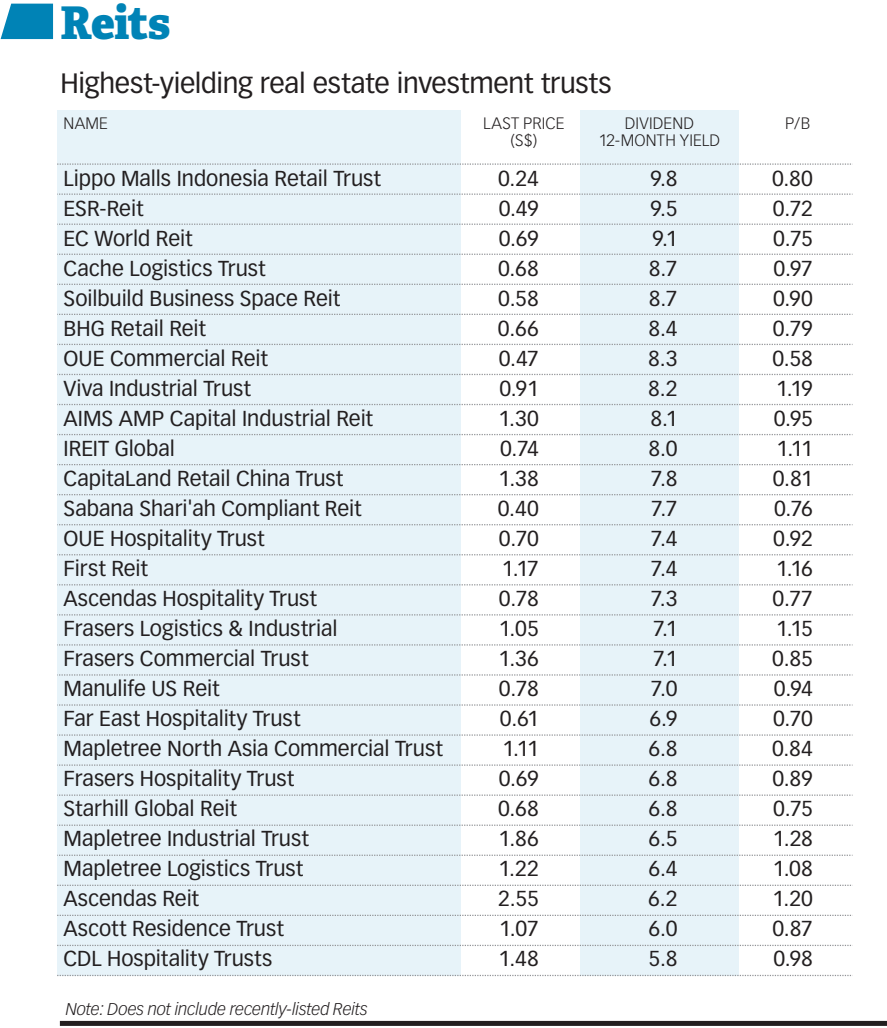
<style>
.page{position:relative;width:887px;height:1028px;background:#fff}
.page>*{position:absolute;margin:0;border:0;box-sizing:border-box;transform-origin:0 0}
.t1{font:800 45px "Adelle";letter-spacing:-.02em;color:#0083b6}
.t2{font:27.5px "Vectora LH";letter-spacing:-.01em;color:#231f20}
.t3{font:21.25px "Vectora LH";color:#231f20}
.t4{font:italic 300 16.75px "Vectora LH";letter-spacing:-.01em;color:#231f20}
.t5{font:300 16.25px/17.5px "Vectora LH";letter-spacing:.015em;color:#231f20;text-align:center}
</style>
<div class="page">
<div style="left:58px;top:110px;width:403px;height:865px;background:#e7f3f9"></div>
<div style="left:580px;top:110px;width:158px;height:865px;background:#e7f3f9"></div>
<svg style="left:57px;top:163px;width:794px;height:2px"></svg>
<svg style="left:57px;top:193px;width:796px;height:2px"></svg>
<svg style="left:57px;top:223px;width:796px;height:2px"></svg>
<svg style="left:57px;top:254px;width:796px;height:1px"></svg>
<svg style="left:57px;top:284px;width:796px;height:1px"></svg>
<svg style="left:57px;top:314px;width:796px;height:1px"></svg>
<svg style="left:57px;top:344px;width:796px;height:1px"></svg>
<svg style="left:57px;top:374px;width:796px;height:1px"></svg>
<svg style="left:57px;top:404px;width:796px;height:1px"></svg>
<svg style="left:57px;top:434px;width:796px;height:1px"></svg>
<svg style="left:57px;top:464px;width:796px;height:1px"></svg>
<svg style="left:57px;top:494px;width:796px;height:1px"></svg>
<svg style="left:57px;top:524px;width:796px;height:1px"></svg>
<svg style="left:57px;top:554px;width:796px;height:1px"></svg>
<svg style="left:57px;top:584px;width:796px;height:1px"></svg>
<svg style="left:57px;top:614px;width:796px;height:1px"></svg>
<svg style="left:57px;top:644px;width:796px;height:1px"></svg>
<svg style="left:57px;top:674px;width:796px;height:1px"></svg>
<svg style="left:57px;top:704px;width:796px;height:1px"></svg>
<svg style="left:57px;top:734px;width:796px;height:1px"></svg>
<svg style="left:57px;top:764px;width:796px;height:1px"></svg>
<svg style="left:57px;top:794px;width:796px;height:1px"></svg>
<svg style="left:57px;top:824px;width:796px;height:2px"></svg>
<svg style="left:57px;top:854px;width:796px;height:2px"></svg>
<svg style="left:57px;top:884px;width:794px;height:2px"></svg>
<svg style="left:57px;top:914px;width:794px;height:2px"></svg>
<svg style="left:57px;top:944px;width:794px;height:2px"></svg>
<svg style="left:57px;top:974px;width:794px;height:2px"></svg>
<svg style="left:1px;top:4px;width:52px;height:35px;background:#178ebc"></svg>
<div style="left:60px;top:1020px;width:827px;height:5px;background:#231f20"></div>
<h1 class="t1" style="left:61px;top:-11px;width:111px">Reits</h1>
<p class="t2" style="left:61px;top:67px;width:552px">Highest-yielding real estate investment trusts</p>
<p class="t5" style="left:64px;top:114px;width:46px">NAME</p>
<p class="t5" style="left:483px;top:114px;width:83px">LAST PRICE (S$)</p>
<p class="t5" style="left:599px;top:114px;width:123px">DIVIDEND<br>12-MONTH YIELD</p>
<p class="t5" style="left:785px;top:114px;width:27px">P/B</p>
<p class="t3" style="left:64px;top:166px;width:319px">Lippo Malls Indonesia Retail Trust</p>
<p class="t3" style="left:498px;top:166px;width:42px">0.24</p>
<p class="t3" style="left:650px;top:166px;width:29px">9.8</p>
<p class="t3" style="left:772px;top:166px;width:42px">0.80</p>
<p class="t3" style="left:64px;top:196px;width:81px">ESR-Reit</p>
<p class="t3" style="left:499px;top:196px;width:42px">0.49</p>
<p class="t3" style="left:650px;top:196px;width:29px">9.5</p>
<p class="t3" style="left:773px;top:196px;width:42px">0.72</p>
<p class="t3" style="left:64px;top:226px;width:130px">EC World Reit</p>
<p class="t3" style="left:499px;top:226px;width:42px">0.69</p>
<p class="t3" style="left:652px;top:226px;width:27px">9.1</p>
<p class="t3" style="left:773px;top:226px;width:41px">0.75</p>
<p class="t3" style="left:64px;top:256px;width:204px">Cache Logistics Trust</p>
<p class="t3" style="left:498px;top:256px;width:42px">0.68</p>
<p class="t3" style="left:649px;top:256px;width:30px">8.7</p>
<p class="t3" style="left:773px;top:256px;width:41px">0.97</p>
<p class="t3" style="left:64px;top:286px;width:278px">Soilbuild Business Space Reit</p>
<p class="t3" style="left:498px;top:286px;width:42px">0.58</p>
<p class="t3" style="left:649px;top:286px;width:30px">8.7</p>
<p class="t3" style="left:773px;top:286px;width:41px">0.90</p>
<p class="t3" style="left:64px;top:316px;width:144px">BHG Retail Reit</p>
<p class="t3" style="left:498px;top:316px;width:42px">0.66</p>
<p class="t3" style="left:648px;top:316px;width:31px">8.4</p>
<p class="t3" style="left:773px;top:316px;width:42px">0.79</p>
<p class="t3" style="left:64px;top:346px;width:206px">OUE Commercial Reit</p>
<p class="t3" style="left:499px;top:346px;width:42px">0.47</p>
<p class="t3" style="left:648px;top:346px;width:31px">8.3</p>
<p class="t3" style="left:772px;top:346px;width:42px">0.58</p>
<p class="t3" style="left:64px;top:376px;width:189px">Viva Industrial Trust</p>
<p class="t3" style="left:499px;top:376px;width:41px">0.91</p>
<p class="t3" style="left:648px;top:376px;width:31px">8.2</p>
<p class="t3" style="left:776px;top:376px;width:38px">1.19</p>
<p class="t3" style="left:64px;top:406px;width:311px">AIMS AMP Capital Industrial Reit</p>
<p class="t3" style="left:498px;top:406px;width:42px">1.30</p>
<p class="t3" style="left:650px;top:406px;width:29px">8.1</p>
<p class="t3" style="left:774px;top:406px;width:41px">0.95</p>
<p class="t3" style="left:64px;top:436px;width:113px">IREIT Global</p>
<p class="t3" style="left:500px;top:436px;width:40px">0.74</p>
<p class="t3" style="left:648px;top:436px;width:31px">8.0</p>
<p class="t3" style="left:776px;top:436px;width:38px">1.11</p>
<p class="t3" style="left:64px;top:466px;width:281px">CapitaLand Retail China Trust</p>
<p class="t3" style="left:498px;top:466px;width:42px">1.38</p>
<p class="t3" style="left:651px;top:466px;width:28px">7.8</p>
<p class="t3" style="left:773px;top:466px;width:42px">0.81</p>
<p class="t3" style="left:64px;top:496px;width:300px">Sabana Shari'ah Compliant Reit</p>
<p class="t3" style="left:498px;top:496px;width:43px">0.40</p>
<p class="t3" style="left:651px;top:496px;width:28px">7.7</p>
<p class="t3" style="left:774px;top:496px;width:40px">0.76</p>
<p class="t3" style="left:64px;top:526px;width:203px">OUE Hospitality Trust</p>
<p class="t3" style="left:499px;top:526px;width:41px">0.70</p>
<p class="t3" style="left:651px;top:526px;width:28px">7.4</p>
<p class="t3" style="left:773px;top:526px;width:41px">0.92</p>
<p class="t3" style="left:64px;top:556px;width:86px">First Reit</p>
<p class="t3" style="left:502px;top:556px;width:38px">1.17</p>
<p class="t3" style="left:651px;top:556px;width:28px">7.4</p>
<p class="t3" style="left:776px;top:556px;width:38px">1.16</p>
<p class="t3" style="left:64px;top:586px;width:255px">Ascendas Hospitality Trust</p>
<p class="t3" style="left:499px;top:586px;width:41px">0.78</p>
<p class="t3" style="left:651px;top:586px;width:28px">7.3</p>
<p class="t3" style="left:772px;top:586px;width:42px">0.77</p>
<p class="t3" style="left:64px;top:616px;width:275px">Frasers Logistics &amp; Industrial</p>
<p class="t3" style="left:499px;top:616px;width:42px">1.05</p>
<p class="t3" style="left:653px;top:616px;width:26px">7.1</p>
<p class="t3" style="left:776px;top:616px;width:38px">1.15</p>
<p class="t3" style="left:64px;top:646px;width:246px">Frasers Commercial Trust</p>
<p class="t3" style="left:498px;top:646px;width:42px">1.36</p>
<p class="t3" style="left:653px;top:646px;width:26px">7.1</p>
<p class="t3" style="left:772px;top:646px;width:42px">0.85</p>
<p class="t3" style="left:64px;top:676px;width:157px">Manulife US Reit</p>
<p class="t3" style="left:499px;top:676px;width:41px">0.78</p>
<p class="t3" style="left:651px;top:676px;width:28px">7.0</p>
<p class="t3" style="left:774px;top:676px;width:41px">0.94</p>
<p class="t3" style="left:64px;top:706px;width:238px">Far East Hospitality Trust</p>
<p class="t3" style="left:500px;top:706px;width:40px">0.61</p>
<p class="t3" style="left:649px;top:706px;width:30px">6.9</p>
<p class="t3" style="left:773px;top:706px;width:41px">0.70</p>
<p class="t3" style="left:64px;top:736px;width:381px">Mapletree North Asia Commercial Trust</p>
<p class="t3" style="left:502px;top:736px;width:38px">1.11</p>
<p class="t3" style="left:648px;top:736px;width:31px">6.8</p>
<p class="t3" style="left:772px;top:736px;width:42px">0.84</p>
<p class="t3" style="left:64px;top:766px;width:232px">Frasers Hospitality Trust</p>
<p class="t3" style="left:499px;top:766px;width:42px">0.69</p>
<p class="t3" style="left:648px;top:766px;width:31px">6.8</p>
<p class="t3" style="left:772px;top:766px;width:42px">0.89</p>
<p class="t3" style="left:64px;top:796px;width:175px">Starhill Global Reit</p>
<p class="t3" style="left:498px;top:796px;width:42px">0.68</p>
<p class="t3" style="left:648px;top:796px;width:31px">6.8</p>
<p class="t3" style="left:773px;top:796px;width:41px">0.75</p>
<p class="t3" style="left:64px;top:826px;width:247px">Mapletree Industrial Trust</p>
<p class="t3" style="left:499px;top:826px;width:42px">1.86</p>
<p class="t3" style="left:648px;top:826px;width:31px">6.5</p>
<p class="t3" style="left:773px;top:826px;width:42px">1.28</p>
<p class="t3" style="left:64px;top:856px;width:241px">Mapletree Logistics Trust</p>
<p class="t3" style="left:498px;top:856px;width:42px">1.22</p>
<p class="t3" style="left:648px;top:856px;width:31px">6.4</p>
<p class="t3" style="left:773px;top:856px;width:42px">1.08</p>
<p class="t3" style="left:64px;top:886px;width:137px">Ascendas Reit</p>
<p class="t3" style="left:498px;top:886px;width:42px">2.55</p>
<p class="t3" style="left:648px;top:886px;width:31px">6.2</p>
<p class="t3" style="left:773px;top:886px;width:42px">1.20</p>
<p class="t3" style="left:64px;top:916px;width:222px">Ascott Residence Trust</p>
<p class="t3" style="left:499px;top:916px;width:41px">1.07</p>
<p class="t3" style="left:648px;top:916px;width:31px">6.0</p>
<p class="t3" style="left:772px;top:916px;width:42px">0.87</p>
<p class="t3" style="left:64px;top:946px;width:210px">CDL Hospitality Trusts</p>
<p class="t3" style="left:498px;top:946px;width:42px">1.48</p>
<p class="t3" style="left:648px;top:946px;width:31px">5.8</p>
<p class="t3" style="left:773px;top:946px;width:41px">0.98</p>
<p class="t4" style="left:66px;top:999px;width:304px">Note: Does not include recently-listed Reits</p>
</div>
